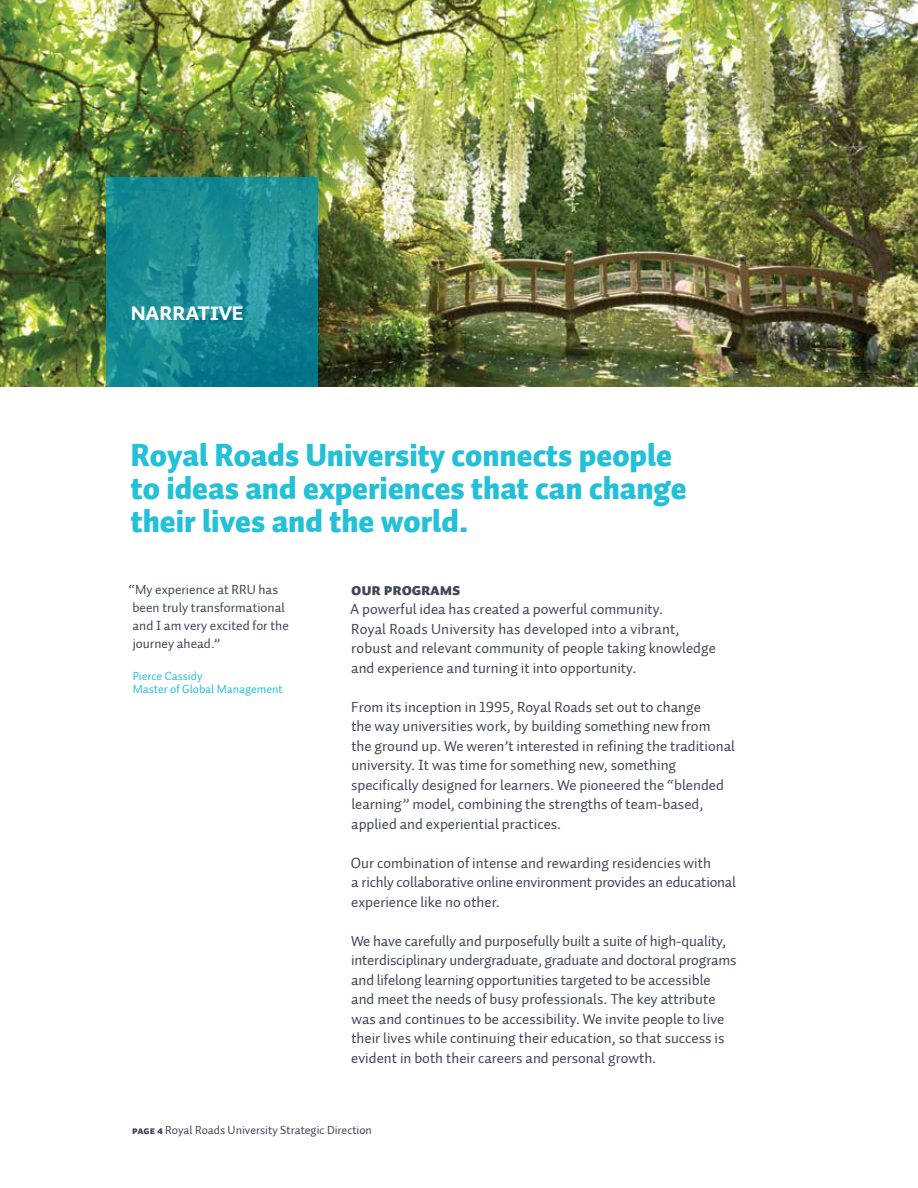
<style>
.page{position:relative;width:918px;height:1188px;background:#fff}
.page>*{position:absolute;margin:0;border:0;box-sizing:border-box;transform-origin:0 0}
.t1{font:900 31.5px/33px "Auto 1";color:#23c0d7}
.t2{font:25.5px "Auto 1 Bold Sm Cp";letter-spacing:-.04em;color:#fff}
.t3{font:16.5px "Auto 1 Black Sm Cp";letter-spacing:-.015em;color:#404657}
.t4{font:15px/19.5px "Auto 1";color:#404657}
.t5{font:13.5px/18px "Auto 1";color:#404657}
.t6{font:12px "Auto 1 Regular LF";color:#404657}
.t7{font:12px/13.5px "Auto 1 Regular LF";color:#23c0d7}
.s1{font-family:"Auto 1 Regular LF"}
.s2{font-family:"Auto 1 Black Sm Cp";font-size:10.5px}
</style>
<div class="page">
<img style="left:0;top:0;width:918px;height:387px">
<svg style="left:106px;top:178px;width:211px;height:209px;background:#188a94"></svg>
<h2 class="t2" style="left:111px;top:296px;width:116px">Narrative</h2>
<h2 class="t2" style="left:130px;top:296px;width:116px">narrative</h2>
<h1 class="t1" style="left:131px;top:440px;width:558px">Royal Roads University connects people to ideas and experiences that can change their lives and the world.</h1>
<p class="t5" style="left:129px;top:581px;width:162px">“My experience at RRU has been truly transformational and I am very excited for the journey ahead.”</p>
<p class="t7" style="left:133px;top:669px;width:152px">Pierce Cassidy<br>Master of Global Management</p>
<p class="t3" style="left:351px;top:580px;width:111px">OUR PROGRAMS</p>
<p class="t4" style="left:350px;top:600px;width:367px">A powerful idea has created a powerful community.<br>Royal Roads University has developed into a vibrant, robust and relevant community of people taking knowledge and experience and turning it into opportunity.</p>
<p class="t4" style="left:351px;top:697px;width:385px">From its inception in <span class="s1">1995</span>, Royal Roads set out to change<br>the way universities work, by building something new from<br>the ground up. We weren’t interested in refining the traditional university. It was time for something new, something specifically designed for learners. We pioneered the “blended learning” model, combining the strengths of team-based, applied and experiential practices.</p>
<p class="t4" style="left:351px;top:853px;width:387px">Our combination of intense and rewarding residencies with<br>a richly collaborative online environment provides an educational experience like no other.</p>
<p class="t4" style="left:351px;top:931px;width:387px">We have carefully and purposefully built a suite of high-quality, interdisciplinary undergraduate, graduate and doctoral programs and lifelong learning opportunities targeted to be accessible and meet the needs of busy professionals. The key attribute was and continues to be accessibility. We invite people to live their lives while continuing their education, so that success is evident in both their careers and personal growth.</p>
<p class="t6" style="left:132px;top:1123px;width:241px"><span class="s2">PAGE 4</span> Royal Roads University Strategic Direction</p>
</div>
